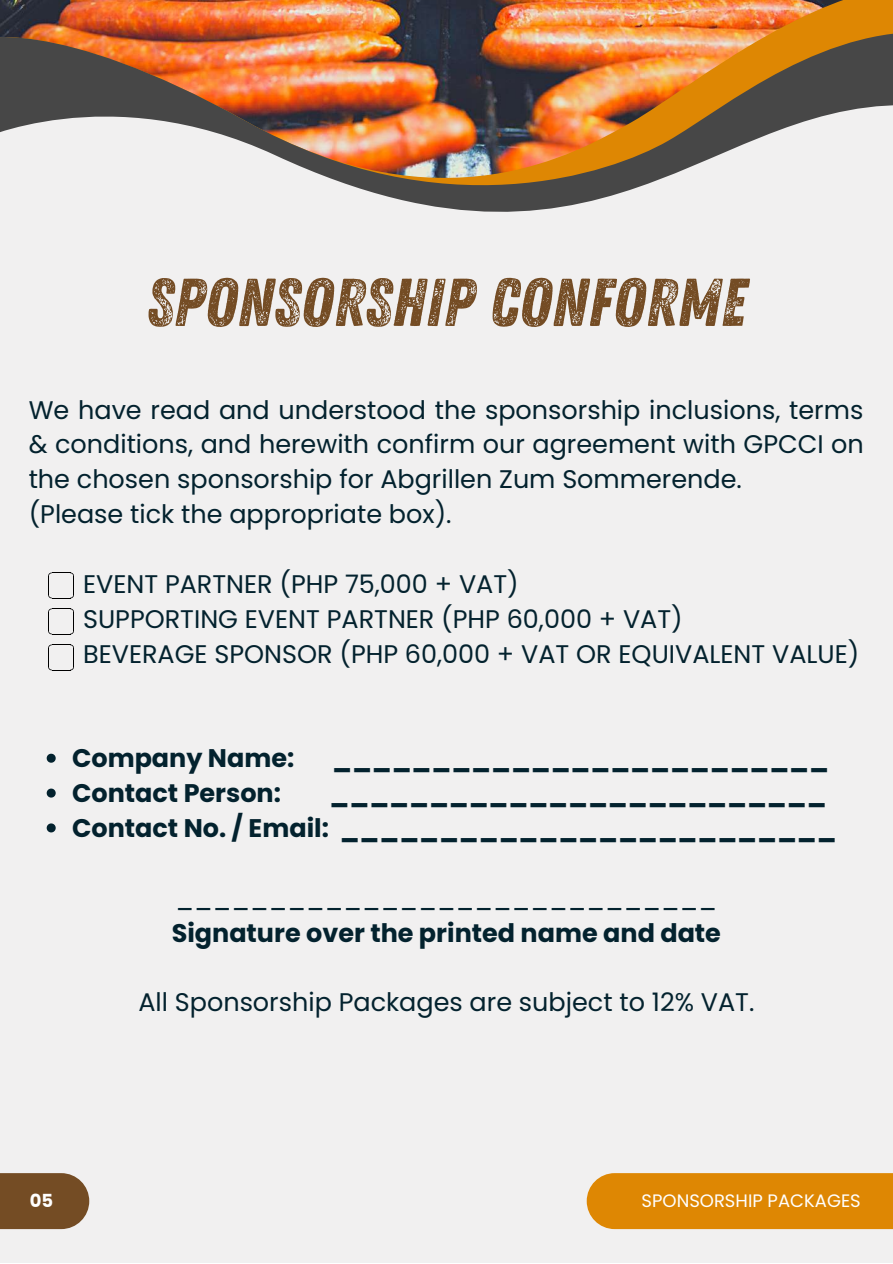
<style>
.page{position:relative;width:893px;height:1264px;background:#fff}
.page>*{position:absolute;margin:0;border:0;box-sizing:border-box;transform-origin:0 0}
.t1{font:67.5px "Zing Rust G2 Base";color:#744c24}
.t2{font:25.5px/34.8px "Poppins";color:#03222e}
.t3{font:700 25.5px/34.8px "Poppins";color:#03222e}
.t4{font:18px "Poppins";color:#fff}
.t5{font:700 18px "Poppins";color:#fff}
</style>
<div class="page">
<div style="left:0;top:0;width:892px;height:1262px;background:#f1f0f0"></div>
<img style="left:0;top:0;width:892px;height:13px">
<img style="left:0;top:13px;width:892px;height:62px">
<img style="left:0;top:75px;width:892px;height:137px">
<svg style="left:47px;top:753px;width:9px;height:9px"></svg>
<svg style="left:47px;top:788px;width:9px;height:9px"></svg>
<svg style="left:47px;top:823px;width:9px;height:9px"></svg>
<div style="left:586px;top:1173px;width:306px;height:55px;background:#de8703"></div>
<div style="left:0;top:1173px;width:89px;height:55px;background:#744c24"></div>
<svg style="left:48px;top:572px;width:26px;height:26px"></svg>
<svg style="left:48px;top:608px;width:26px;height:26px"></svg>
<svg style="left:48px;top:644px;width:26px;height:26px"></svg>
<h1 class="t1" style="left:147px;top:263px;width:600px">SPONSORSHIP CONFORME</h1>
<p class="t2" style="left:29px;top:392px;width:836px">We have read and understood the sponsorship inclusions, terms &amp; conditions, and herewith confirm our agreement with GPCCI on the chosen sponsorship for Abgrillen Zum Sommerende.<br>(Please tick the appropriate box).</p>
<p class="t2" style="left:83px;top:566px;width:777px">EVENT PARTNER (PHP 75,000 + VAT)<br>SUPPORTING EVENT PARTNER (PHP 60,000 + VAT)<br>BEVERAGE SPONSOR (PHP 60,000 + VAT OR EQUIVALENT VALUE)</p>
<p class="t3" style="left:72px;top:741px;width:224px">Company Name:</p>
<p class="t3" style="left:332px;top:741px;width:498px">_________________________</p>
<p class="t3" style="left:72px;top:775px;width:210px">Contact Person:</p>
<p class="t3" style="left:72px;top:775px;width:766px;text-indent:257px">_________________________<br>Contact No. / Email: _________________________</p>
<p class="t2" style="left:175px;top:880px;width:543px">_____________________________</p>
<p class="t3" style="left:172px;top:915px;width:551px">Signature over the printed name and date</p>
<p class="t2" style="left:138px;top:984px;width:617px">All Sponsorship Packages are subject to 12% VAT.</p>
<p class="t5" style="left:30px;top:1187px;width:25px">05</p>
<p class="t4" style="left:641px;top:1187px;width:221px">SPONSORSHIP PACKAGES</p>
</div>
